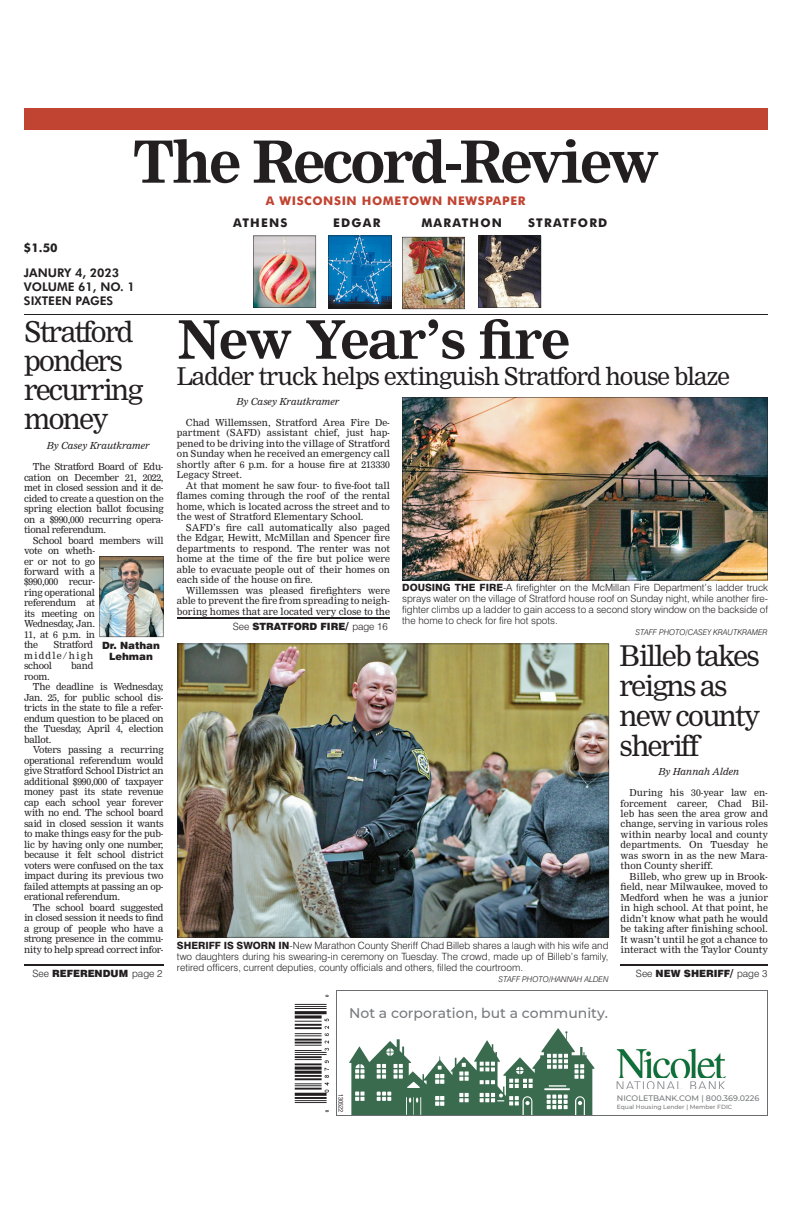
<style>
.page{position:relative;width:792px;height:1224px;background:#fff}
.page>*{position:absolute;margin:0;border:0;box-sizing:border-box;transform-origin:0 0}
.t1{font:700 57px "Nimrod";letter-spacing:-.05em;color:#231f20}
.t2{font:700 52px "Nimrod";letter-spacing:-.03em;color:#231f20}
.t3{font:28px/29px "Nimrod";letter-spacing:-.06em;color:#231f20}
.t4{font:24px "Nimrod";letter-spacing:-.04em;color:#231f20}
.t5{font:500 14px "Montserrat";color:#787a7d}
.t6{font:800 12px/14px "Futura BT";color:#231f20}
.t7{font:700 12px "Futura BT";letter-spacing:.1em;color:#231f20}
.t8{font:700 12px "Futura BT";letter-spacing:.05em;color:#c14331}
.t9{font:300 10px/11px "Swiss 721 BT";color:#231f20;text-align:justify}
.t10{font:900 10px/11px "Swiss 721 BT";color:#231f20;text-align:center}
.t11{font:9.5px/10.5px "Nimrod";letter-spacing:-.025em;color:#231f20;text-align:justify}
.t12{font:italic 9.5px "Nimrod";color:#231f20}
.t13{font:italic 300 8px "Swiss 721 BT";color:#231f20}
.t14{font:500 8px "Montserrat";color:#737373}
.t15{font:500 8px "Montserrat";color:#787a7d}
.t16{font:condensed 6.2px "Helvetica LT Std";color:#231f20}
.t17{font:500 6px "Montserrat";color:#737373}
.t18{font:500 6px "Montserrat";color:#787a7d}
.s1{font-weight:800}
.s2{font-weight:300}
.s3{font-family:"Swiss 721 BT Black No 2";font-weight:400}
</style>
<div class="page">
<div style="left:24px;top:108px;width:743px;height:22px;background:#c14331"></div>
<svg style="left:478px;top:236px;width:63px;height:72px;background:#66605d"></svg>
<img style="left:253px;top:236px;width:63px;height:72px">
<img style="left:402px;top:237px;width:63px;height:72px">
<svg style="left:328px;top:236px;width:64px;height:73px;background:#166fa7"></svg>
<hr style="left:24px;top:314px;width:743px;height:1px;background:#231f20">
<hr style="left:24px;top:964px;width:139px;height:2px;background:#231f20">
<img style="left:100px;top:556px;width:63px;height:81px">
<img style="left:402px;top:397px;width:366px;height:183px">
<img style="left:295px;top:994px;width:34px;height:119px">
<hr style="left:177px;top:617px;width:213px;height:2px;background:#231f20">
<hr style="left:620px;top:964px;width:148px;height:2px;background:#231f20">
<img style="left:177px;top:644px;width:432px;height:293px">
<svg style="left:336px;top:990px;width:432px;height:126px"></svg>
<div style="left:345px;top:1001px;width:278px;height:22px;background:#fff"></div>
<div style="left:612px;top:1079px;width:153px;height:36px;background:#fff"></div>
<h1 class="t1" style="left:133px;top:128px;width:528px">The Record-Review</h1>
<p class="t8" style="left:266px;top:193px;width:261px">A WISCONSIN HOMETOWN NEWSPAPER</p>
<p class="t7" style="left:233px;top:216px;width:56px">ATHENS</p>
<p class="t7" style="left:333px;top:216px;width:49px">EDGAR</p>
<p class="t7" style="left:421px;top:216px;width:82px">MARATHON</p>
<p class="t7" style="left:528px;top:216px;width:81px">STRATFORD</p>
<p class="t7" style="left:24px;top:241px;width:35px">$1.50</p>
<p class="t6" style="left:24px;top:266px;width:112px">JANURY 4, 2023<br>VOLUME 61, NO. 1<br>SIXTEEN PAGES</p>
<h3 class="t3" style="left:24px;top:317px;width:120px">Stratford ponders recurring money</h3>
<p class="t12" style="left:47px;top:440px;width:104px">By Casey Krautkramer</p>
<p class="t11" style="left:24px;top:461px;width:141px;text-indent:9px">The Stratford Board of Edu&shy;cation on December 21, 2022, met in closed session and it de&shy;cided to create a question on the spring election ballot focusing on a $990,000 recurring opera&shy;tional referendum.</p>
<p class="t11" style="left:24px;top:535px;width:141px;text-align:left;text-indent:9px">School board members will vote on wheth-<br>er or not to go<br>forward with a<br>$990,000 recur-<br>ring operational<br>referendum at<br>its meeting on<br>Wednesday, Jan.<br>11, at 6 p.m. in<br>the</p>
<h2 class="t2" style="left:177px;top:309px;width:395px">New Year’s fire</h2>
<h3 class="t4" style="left:177px;top:362px;width:555px">Ladder truck helps extinguish Stratford house blaze</h3>
<p class="t12" style="left:237px;top:396px;width:104px">By Casey Krautkramer</p>
<p class="t11" style="left:177px;top:417px;width:215px;text-indent:9px">Chad Willemssen, Stratford Area Fire De&shy;partment (SAFD) assistant chief, just hap&shy;pened to be driving into the village of Stratford on Sunday when he received an emergency call shortly after 6 p.m. for a house fire at 213330<br>Legacy Street.</p>
<p class="t11" style="left:177px;top:480px;width:215px;text-indent:9px">At that moment he saw four- to five-foot tall flames coming through the roof of the rental home, which is located across the street and to the west of Stratford Elementary School.</p>
<p class="t11" style="left:177px;top:522px;width:214px;text-indent:9px">SAFD’s fire call automatically also paged the Edgar, Hewitt, McMillan and Spencer fire departments to respond. The renter was not home at the time of the fire but police were able to evacuate people out of their homes on each side of the house on fire.</p>
<p class="t11" style="left:177px;top:585px;width:215px;text-indent:9px">Willemssen was pleased firefighters were able to prevent the fire from spreading to neigh&shy;boring homes that are located very close to the</p>
<p class="t9" style="left:402px;top:582px;width:367px"><span class="s1">DOUSING THE FIRE</span>-A firefighter on the McMillan Fire Department’s ladder truck sprays water on the village of Stratford house roof on Sunday night, while another fire&shy;fighter climbs up a ladder to gain access to a second story window on the backside of the home to check for fire hot spots.</p>
<p class="t13" style="left:635px;top:628px;width:134px">STAFF PHOTO/CASEY KRAUTKRAMER</p>
<p class="t10" style="left:233px;top:621px;width:157px"><span class="s2">See</span> STRATFORD FIRE<span class="s3">/</span> <span class="s2">page 16</span></p>
<p class="t11" style="left:24px;top:640px;width:71px;text-indent:30px">Stratford middle/high school</p>
<p class="t10" style="left:102px;top:640px;width:59px">Dr. Nathan<br>Lehman</p>
<h3 class="t3" style="left:620px;top:641px;width:142px;line-height:30px">Billeb takes reigns as new county sheriff</h3>
<p class="t11" style="left:71px;top:661px;width:24px">band</p>
<p class="t11" style="left:24px;top:671px;width:27px">room.</p>
<p class="t11" style="left:33px;top:682px;width:132px">The deadline is Wednesday,</p>
<p class="t11" style="left:24px;top:692px;width:141px">Jan. 25, for public school dis-</p>
<p class="t11" style="left:24px;top:703px;width:141px">tricts in the state to file a refer-</p>
<p class="t11" style="left:24px;top:713px;width:141px">endum question to be placed on</p>
<p class="t11" style="left:24px;top:724px;width:141px">the Tuesday, April 4, election</p>
<p class="t11" style="left:24px;top:734px;width:29px">ballot.</p>
<p class="t11" style="left:33px;top:745px;width:132px">Voters passing a recurring</p>
<p class="t11" style="left:24px;top:755px;width:141px">operational referendum would</p>
<p class="t11" style="left:24px;top:766px;width:141px">give Stratford School District an</p>
<p class="t11" style="left:24px;top:776px;width:141px">additional $990,000 of taxpayer</p>
<p class="t11" style="left:24px;top:787px;width:141px">money past its state revenue</p>
<p class="t11" style="left:24px;top:797px;width:141px">cap each school year forever</p>
<p class="t11" style="left:24px;top:808px;width:141px">with no end. The school board</p>
<p class="t11" style="left:24px;top:818px;width:141px">said in closed session it wants</p>
<p class="t11" style="left:24px;top:829px;width:141px">to make things easy for the pub-</p>
<p class="t11" style="left:24px;top:839px;width:141px">lic by having only one number,</p>
<p class="t11" style="left:24px;top:850px;width:141px">because it felt school district</p>
<p class="t11" style="left:24px;top:860px;width:141px">voters were confused on the tax</p>
<p class="t11" style="left:24px;top:871px;width:141px">impact during its previous two</p>
<p class="t11" style="left:24px;top:881px;width:141px">failed attempts at passing an op-</p>
<p class="t11" style="left:24px;top:892px;width:98px">erational referendum.</p>
<p class="t11" style="left:33px;top:902px;width:132px">The school board suggested</p>
<p class="t11" style="left:24px;top:913px;width:141px">in closed session it needs to find</p>
<p class="t11" style="left:24px;top:923px;width:141px">a group of people who have a</p>
<p class="t11" style="left:24px;top:934px;width:141px">strong presence in the commu-</p>
<p class="t11" style="left:24px;top:944px;width:141px">nity to help spread correct infor-</p>
<p class="t10" style="left:32px;top:968px;width:131px"><span class="s2">See</span> REFERENDUM <span class="s2">page 2</span></p>
<p class="t12" style="left:658px;top:766px;width:82px">By Hannah Alden</p>
<p class="t11" style="left:621px;top:787px;width:149px;text-indent:9px">During his 30-year law en&shy;forcement career, Chad Bil&shy;leb has seen the area grow and change, serving in various roles within nearby local and county departments. On Tuesday he was sworn in as the new Mara&shy;thon County sheriff.</p>
<p class="t11" style="left:621px;top:871px;width:149px;text-indent:9px">Billeb, who grew up in Brook&shy;field, near Milwaukee, moved to Medford when he was a junior in high school. At that point, he didn’t know what path he would be taking after finishing school.<br>It wasn’t until he got a chance to interact with the Taylor County</p>
<p class="t9" style="left:177px;top:940px;width:433px"><span class="s1">SHERIFF IS SWORN IN</span>-New Marathon County Sheriff Chad Billeb shares a laugh with his wife and two daughters during his swearing-in ceremony on Tuesday. The crowd, made up of Billeb’s family, retired officers, current deputies, county officials and others, filled the courtroom.</p>
<p class="t13" style="left:499px;top:974px;width:112px">STAFF PHOTO/HANNAH ALDEN</p>
<p class="t10" style="left:636px;top:968px;width:133px"><span class="s2">See</span> NEW SHERIFF<span class="s3">/</span> <span class="s2">page 3</span></p>
<h3 class="t5" style="left:349px;top:1003px;width:261px">Not a corporation, but a community.</h3>
<p class="t16" style="left:345px;top:1094px;width:20px;rotate:90deg">130522</p>
<p class="t15" style="left:617px;top:1093px;width:144px">NICOLETBANK.COM | 800.369.0226</p>
<p class="t14" style="left:617px;top:1094px;width:144px">NICOLETBANK.COM | 800.369.0226</p>
<p class="t18" style="left:617px;top:1102px;width:117px">Equal Housing Lender | Member FDIC</p>
<p class="t17" style="left:617px;top:1103px;width:117px">Equal Housing Lender | Member FDIC</p>
</div>
